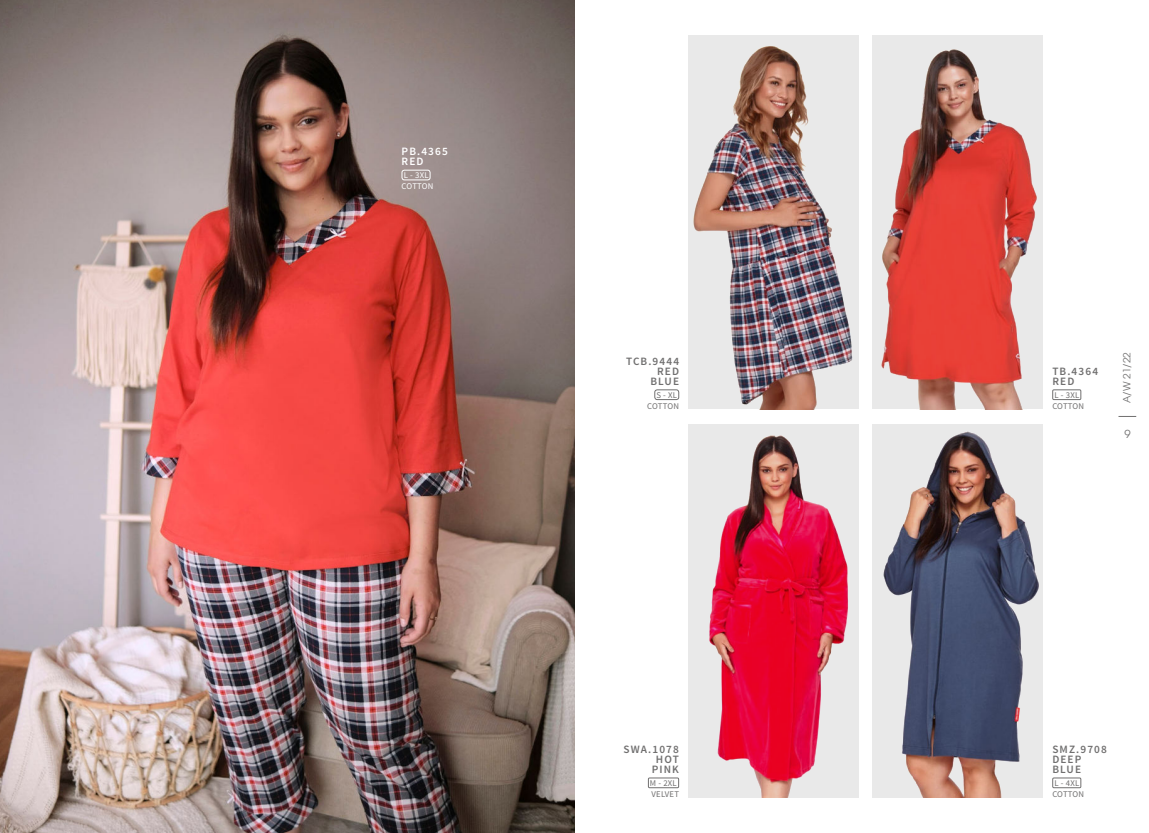
<style>
.page{position:relative;width:1149px;height:833px;background:#fff}
.page>*{position:absolute;margin:0;border:0;box-sizing:border-box;transform-origin:0 0}
.t1{font:600 11.25px/10px "Source Sans Pro";letter-spacing:.1em;color:#706f6f;text-align:right}
.t2{font:600 11.25px/10px "Source Sans Pro";letter-spacing:.1em;color:#fff}
.t3{font:11.25px "ITC Avant Garde Gothic";color:#706f6f}
.t4{font:10px "ITC Avant Garde Gothic";color:#706f6f}
.t5{font:8.75px/11.2px "Source Sans Pro";letter-spacing:.025em;color:#706f6f}
.t6{font:8.75px/11.2px "Source Sans Pro";letter-spacing:.025em;color:#fff}
</style>
<div class="page">
<img style="left:872px;top:424px;width:170px;height:373px">
<img style="left:688px;top:424px;width:169px;height:373px">
<img style="left:688px;top:35px;width:169px;height:374px">
<img style="left:0;top:0;width:574px;height:833px">
<img style="left:872px;top:35px;width:170px;height:374px">
<div style="left:648px;top:777px;width:30px;height:11px;border:1px solid #706f6f"></div>
<div style="left:1052px;top:777px;width:28px;height:11px;border:1px solid #706f6f"></div>
<div style="left:1052px;top:389px;width:28px;height:11px;border:1px solid #706f6f"></div>
<div style="left:654px;top:389px;width:24px;height:11px;border:1px solid #706f6f;border-radius:2px"></div>
<div style="left:401px;top:170px;width:29px;height:10px;border:1px solid #fff;border-radius:2px"></div>
<svg style="left:1118px;top:416px;width:17px;height:1px"></svg>
<p class="t2" style="left:401px;top:146px;width:48px">PB.4365<br>RED</p>
<p class="t6" style="left:401px;top:170px;width:33px">L - 3XL<br>COTTON</p>
<p class="t1" style="left:626px;top:356px;width:55px">TCB.9444<br>RED<br>BLUE</p>
<p class="t5" style="left:647px;top:389px;width:33px;text-align:right">S - XL<br>COTTON</p>
<p class="t1" style="left:623px;top:744px;width:57px">SWA.1078<br>HOT<br>PINK</p>
<p class="t5" style="left:649px;top:777px;width:31px">M - 2XL<br>VELVET</p>
<p class="t1" style="left:1051px;top:366px;width:47px;text-align:left">TB.4364<br>RED</p>
<p class="t5" style="left:1051px;top:389px;width:33px">L - 3XL<br>COTTON</p>
<p class="t4" style="left:1122px;top:403px;width:52px;rotate:-90deg">A/W 21/22</p>
<p class="t3" style="left:1124px;top:430px;width:8px">9</p>
<p class="t1" style="left:1051px;top:744px;width:56px;text-align:left">SMZ.9708<br>DEEP<br>BLUE</p>
<p class="t5" style="left:1051px;top:777px;width:33px">L - 4XL<br>COTTON</p>
</div>
